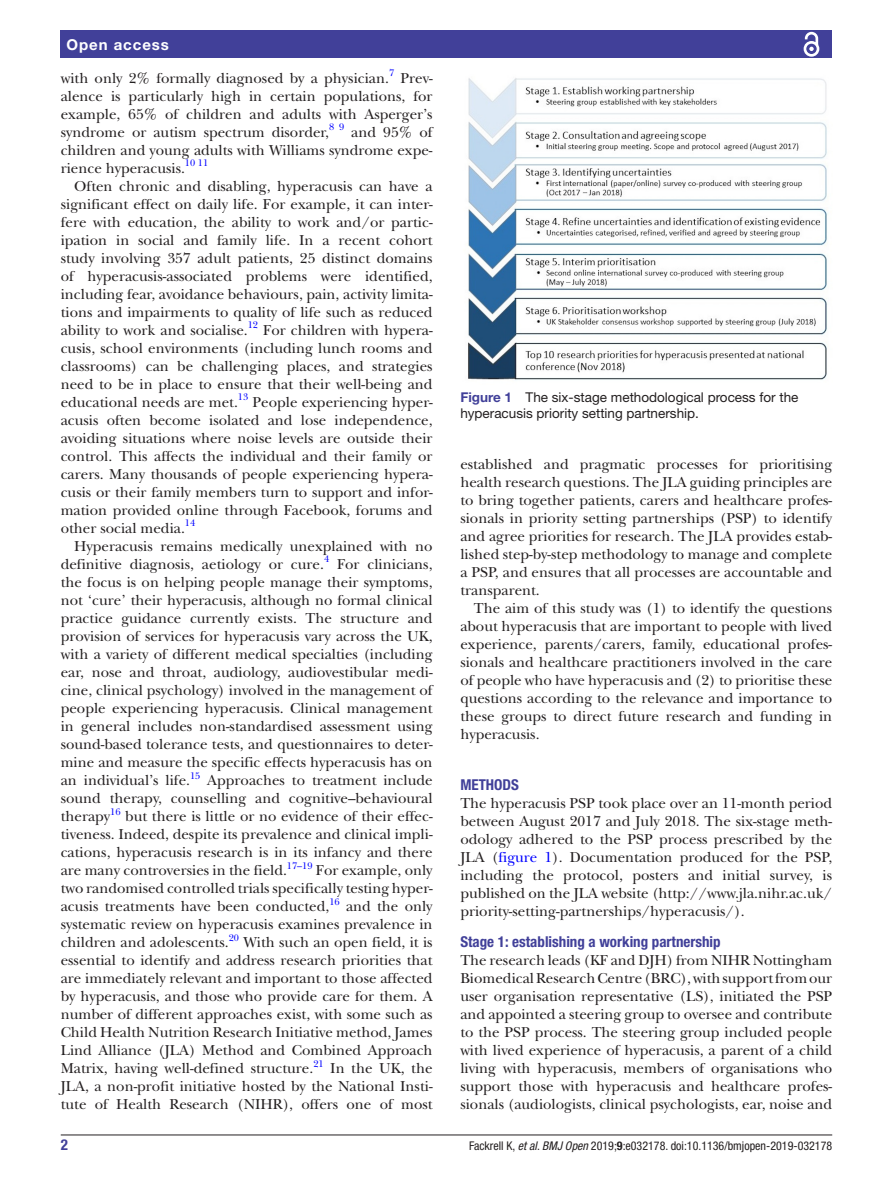
<style>
.page{position:relative;width:893px;height:1191px;background:#fff}
.page>*{position:absolute;margin:0;border:0;box-sizing:border-box;transform-origin:0 0}
.t1{font:15px/18px "New Baskerville";color:#231f20;text-align:justify}
.t2{font:700 condensed 15px "Helvetica Neue LT Std";color:#414099}
.t3{font:700 15px "Helvetica Neue LT Std";letter-spacing:.065em;color:#fff}
.t4{font:13.5px/16.2px "Helvetica Neue LT Std";color:#231f20}
.t5{font:condensed 12px "Helvetica Neue LT Std";color:#231f20}
.t6{font:9.9px "New Baskerville";color:#00f}
.s1{font-weight:700;color:#414099}
.s2{color:#00f}
.s3{font-style:italic}
.s4{font-weight:700}
</style>
<div class="page">
<hr style="left:61px;top:1134px;width:771px;height:1px;background:#231f20">
<div style="left:61px;top:31px;width:771px;height:27px;background:#414099"></div>
<svg style="left:803px;top:31px;width:17px;height:26px"></svg>
<img style="left:468px;top:78px;width:360px;height:302px">
<p class="t3" style="left:66px;top:35px;width:104px">Open access</p>
<p class="t1" style="left:61px;top:69px;width:330px">with only 2% formally diagnosed by a physician.</p>
<p class="t6" style="left:389px;top:67px;width:7px">7</p>
<p class="t1" style="left:61px;top:69px;width:373px;text-indent:340px">Prev&shy;alence is particularly high in certain populations, for example, 65% of children and adults with Asperger’s syndrome or autism spectrum disorder,</p>
<p class="t6" style="left:329px;top:121px;width:17px">8 9</p>
<p class="t1" style="left:61px;top:123px;width:373px;text-indent:291px">and 95% of children and young adults with Williams syndrome expe&shy;rience hyperacusis.</p>
<p class="t6" style="left:185px;top:157px;width:25px">10 11</p>
<p class="t1" style="left:61px;top:177px;width:373px;text-indent:14px">Often chronic and disabling, hyperacusis can have a significant effect on daily life. For example, it can inter&shy;fere with education, the ability to work and/or partic&shy;ipation in social and family life. In a recent cohort study involving 357 adult patients, 25 distinct domains of hyperacusis-associated problems were identified, including fear, avoidance behaviours, pain, activity limita&shy;tions and impairments to quality of life such as reduced ability to work and socialise.</p>
<p class="t6" style="left:248px;top:319px;width:12px">12</p>
<p class="t1" style="left:61px;top:321px;width:373px;text-indent:203px">For children with hypera&shy;cusis, school environments (including lunch rooms and classrooms) can be challenging places, and strategies need to be in place to ensure that their well-being and educational needs are met.</p>
<p class="t6" style="left:238px;top:391px;width:12px">13</p>
<p class="t1" style="left:61px;top:393px;width:373px;text-indent:192px">People experiencing hyper&shy;acusis often become isolated and lose independence, avoiding situations where noise levels are outside their control. This affects the individual and their family or carers. Many thousands of people experiencing hypera&shy;cusis or their family members turn to support and infor&shy;mation provided online through Facebook, forums and other social media.<sup>14</sup></p>
<p class="t1" style="left:61px;top:537px;width:373px;text-indent:14px">Hyperacusis remains medically unexplained with no definitive diagnosis, aetiology or cure.</p>
<p class="t6" style="left:324px;top:553px;width:7px">4</p>
<p class="t1" style="left:61px;top:555px;width:373px;text-indent:276px">For clinicians, the focus is on helping people manage their symptoms, not ‘cure’ their hyperacusis, although no formal clinical practice guidance currently exists. The structure and provision of services for hyperacusis vary across the UK, with a variety of different medical specialties (including ear, nose and throat, audiology, audiovestibular medi&shy;cine, clinical psychology) involved in the management of people experiencing hyperacusis. Clinical management in general includes non-standardised assessment using sound-based tolerance tests, and questionnaires to deter&shy;mine and measure the specific effects hyperacusis has on an individual’s life.<sup>15</sup></p>
<p class="t1" style="left:61px;top:771px;width:373px;text-indent:147px">Approaches to treatment include sound therapy, counselling and cognitive–behavioural therapy</p>
<p class="t6" style="left:110px;top:805px;width:12px">16</p>
<p class="t1" style="left:61px;top:807px;width:373px;text-indent:65px">but there is little or no evidence of their effec&shy;tiveness. Indeed, despite its prevalence and clinical impli&shy;cations, hyperacusis research is in its infancy and there are many controversies in the field.</p>
<p class="t6" style="left:287px;top:859px;width:27px">17–19</p>
<p class="t1" style="left:61px;top:861px;width:373px;text-indent:255px">For example, only two randomised controlled trials specifically testing hyper&shy;acusis treatments have been conducted,</p>
<p class="t6" style="left:329px;top:895px;width:12px">16</p>
<p class="t1" style="left:61px;top:897px;width:373px;text-indent:285px">and the only systematic review on hyperacusis examines prevalence in children and adolescents.</p>
<p class="t6" style="left:229px;top:931px;width:12px">20</p>
<p class="t1" style="left:61px;top:933px;width:373px;text-indent:183px">With such an open field, it is essential to identify and address research priorities that are immediately relevant and important to those affected by hyperacusis, and those who provide care for them. A number of different approaches exist, with some such as Child Health Nutrition Research Initiative method, James Lind Alliance (JLA) Method and Combined Approach Matrix, having well-defined structure.<sup>21</sup> In the UK, the JLA, a non-profit initiative hosted by the National Insti&shy;tute of Health Research (NIHR), offers one of most</p>
<p class="t4" style="left:460px;top:389px;width:340px"><span class="s1">Figure 1</span> The six-stage methodological process for the hyperacusis priority setting partnership.</p>
<p class="t1" style="left:460px;top:455px;width:373px">established and pragmatic processes for prioritising health research questions. The JLA guiding principles are to bring together patients, carers and healthcare profes&shy;sionals in priority setting partnerships (PSP) to identify and agree priorities for research. The JLA provides estab&shy;lished step-by-step methodology to manage and complete a PSP, and ensures that all processes are accountable and transparent.</p>
<p class="t1" style="left:460px;top:599px;width:373px;text-indent:14px">The aim of this study was (1) to identify the questions about hyperacusis that are important to people with lived experience, parents/carers, family, educational profes&shy;sionals and healthcare practitioners involved in the care of people who have hyperacusis and (2) to prioritise these questions according to the relevance and importance to these groups to direct future research and funding in hyperacusis.</p>
<p class="t2" style="left:460px;top:775px;width:60px">Methods</p>
<p class="t1" style="left:460px;top:794px;width:373px">The hyperacusis PSP took place over an 11-month period between August 2017 and July 2018. The six-stage meth&shy;odology adhered to the PSP process prescribed by the JLA (<span class="s2">figure 1</span>). Documentation produced for the PSP, including the protocol, posters and initial survey, is published on the JLA website (http://www.jla.nihr.ac.uk/ priority-setting-partnerships/hyperacusis/).</p>
<p class="t2" style="left:460px;top:933px;width:262px">Stage 1: establishing a working partnership</p>
<p class="t1" style="left:460px;top:951px;width:373px">The research leads (KF and DJH) from NIHR Nottingham Biomedical Research Centre (BRC), with support from our user organisation representative (LS), initiated the PSP and appointed a steering group to oversee and contribute to the PSP process. The steering group included people with lived experience of hyperacusis, a parent of a child living with hyperacusis, members of organisations who support those with hyperacusis and healthcare profes&shy;sionals (audiologists, clinical psychologists, ear, noise and</p>
<p class="t2" style="left:61px;top:1135px;width:9px">2</p>
<p class="t5" style="left:469px;top:1138px;width:365px">Fackrell K, <span class="s3">et al</span>. <span class="s3">BMJ Open</span> 2019;<span class="s4">9</span>:e032178. doi:10.1136/bmjopen-2019-032178</p>
</div>
